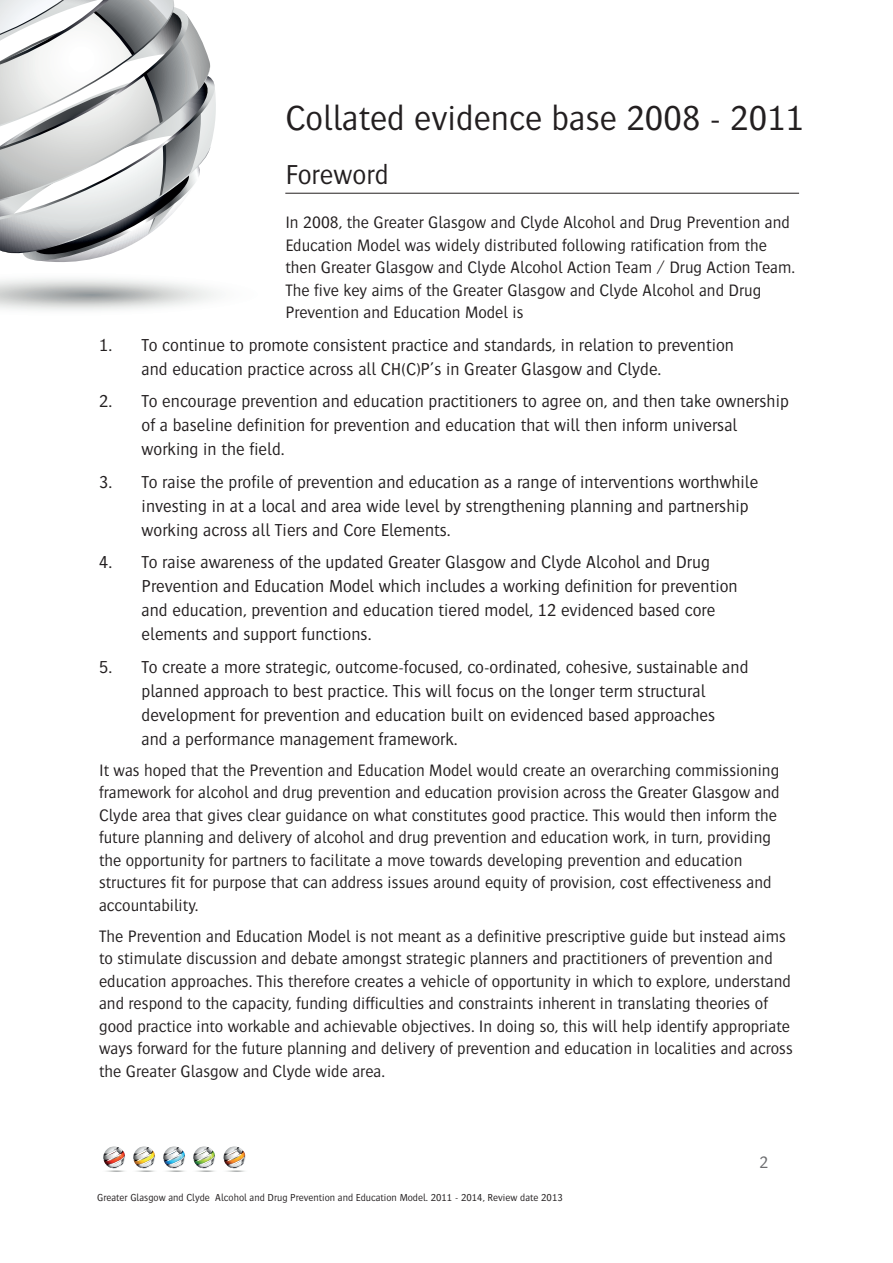
<style>
.page{position:relative;width:893px;height:1263px;background:#fff}
.page>*{position:absolute;margin:0;border:0;box-sizing:border-box;transform-origin:0 0}
.Section_header{font:300 36px "Bosis";color:#231f20}
.sub_heading{font:300 28.5px "Bosis";color:#231f20}
.Bullets{font:300 18px/24px "Bosis";color:#231f20}
.t1{font:300 17.25px/22.5px "Bosis";color:#231f20}
.t2{font:300 17.25px "Bosis";color:#6c6d70}
.t3{font:300 10.5px "Bosis";color:#231f20}
</style>
<div class="page">
<img style="left:103px;top:1146px;width:143px;height:26px">
<hr style="left:285px;top:193px;width:514px;height:1px;background:#231f20">
<svg style="left:0;top:0;width:217px;height:311px"></svg>
<p class="Section_header" style="left:285px;top:99px;width:521px">Collated evidence base 2008 - 2011</p>
<p class="sub_heading" style="left:285px;top:160px;width:105px">Foreword</p>
<p class="t1" style="left:285px;top:211px;width:511px">In 2008, the Greater Glasgow and Clyde Alcohol and Drug Prevention and Education Model was widely distributed following ratification from the then Greater Glasgow and Clyde Alcohol Action Team / Drug Action Team.<br>The five key aims of the Greater Glasgow and Clyde Alcohol and Drug Prevention and Education Model is</p>
<p class="Bullets" style="left:142px;top:332px;width:594px;text-indent:-43px">1. To continue to promote consistent practice and standards, in relation to prevention and education practice across all CH(C)P’s in Greater Glasgow and Clyde.</p>
<p class="Bullets" style="left:142px;top:389px;width:649px;text-indent:-43px">2. To encourage prevention and education practitioners to agree on, and then take ownership of a baseline definition for prevention and education that will then inform universal working in the field.</p>
<p class="Bullets" style="left:142px;top:469px;width:618px;text-indent:-43px">3. To raise the profile of prevention and education as a range of interventions worthwhile investing in at a local and area wide level by strengthening planning and partnership working across all Tiers and Core Elements.</p>
<p class="Bullets" style="left:142px;top:550px;width:598px;text-indent:-43px">4. To raise awareness of the updated Greater Glasgow and Clyde Alcohol and Drug Prevention and Education Model which includes a working definition for prevention and education, prevention and education tiered model, 12 evidenced based core elements and support functions.</p>
<p class="Bullets" style="left:142px;top:654px;width:608px;text-indent:-43px">5. To create a more strategic, outcome-focused, co-ordinated, cohesive, sustainable and planned approach to best practice. This will focus on the longer term structural development for prevention and education built on evidenced based approaches<br>and a performance management framework.</p>
<p class="t1" style="left:99px;top:758px;width:682px">It was hoped that the Prevention and Education Model would create an overarching commissioning framework for alcohol and drug prevention and education provision across the Greater Glasgow and Clyde area that gives clear guidance on what constitutes good practice. This would then inform the future planning and delivery of alcohol and drug prevention and education work, in turn, providing the opportunity for partners to facilitate a move towards developing prevention and education structures fit for purpose that can address issues around equity of provision, cost effectiveness and accountability.</p>
<p class="t1" style="left:99px;top:924px;width:695px">The Prevention and Education Model is not meant as a definitive prescriptive guide but instead aims to stimulate discussion and debate amongst strategic planners and practitioners of prevention and education approaches. This therefore creates a vehicle of opportunity in which to explore, understand and respond to the capacity, funding difficulties and constraints inherent in translating theories of good practice into workable and achievable objectives. In doing so, this will help identify appropriate ways forward for the future planning and delivery of prevention and education in localities and across the Greater Glasgow and Clyde wide area.</p>
<p class="t3" style="left:97px;top:1192px;width:467px">Greater Glasgow and Clyde Alcohol and Drug Prevention and Education Model. 2011 - 2014, Review date 2013</p>
<p class="t2" style="left:759px;top:1153px;width:10px">2</p>
</div>
